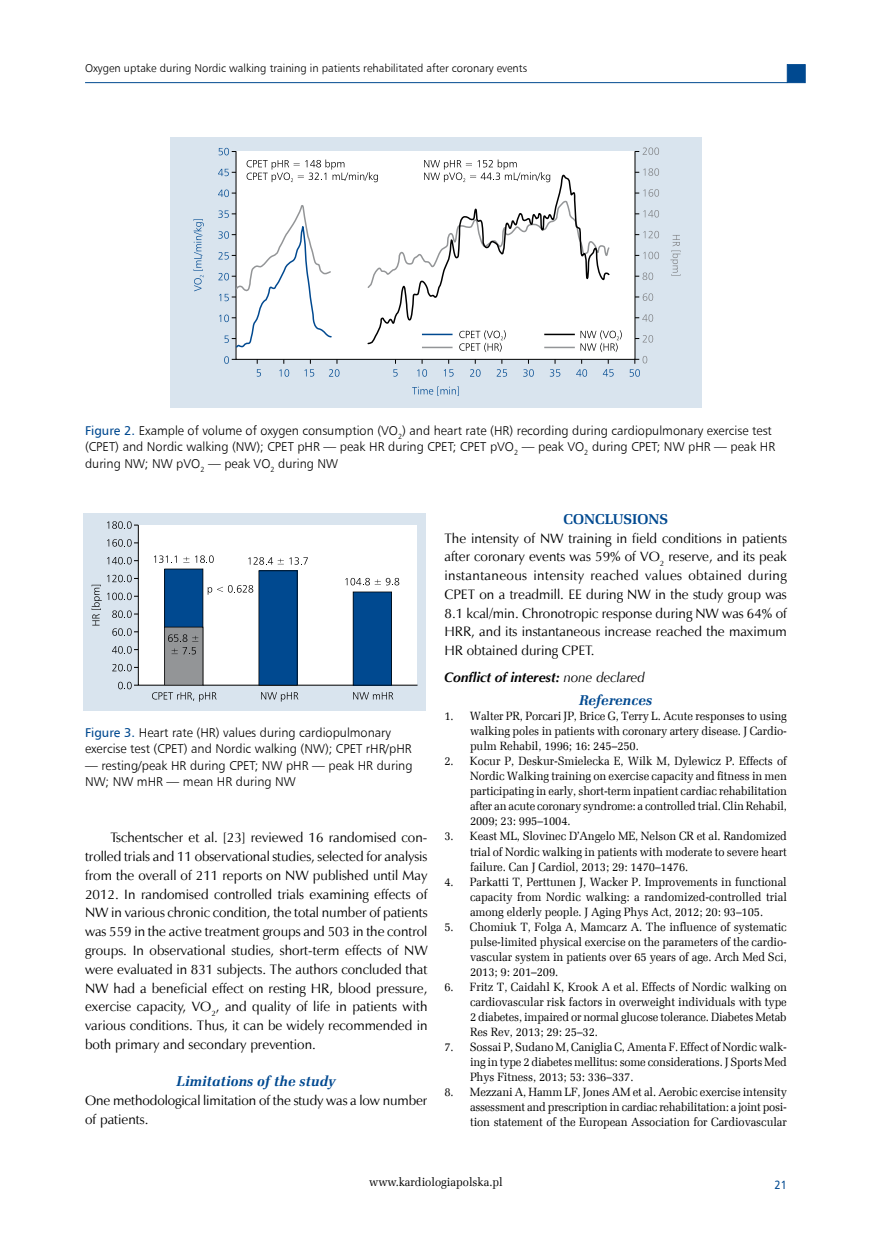
<style>
.page{position:relative;width:872px;height:1234px;background:#fff}
.page>*{position:absolute;margin:0;border:0;box-sizing:border-box;transform-origin:0 0}
.t1{font:italic 700 14.25px "Zapf Ellipt EU";color:#004990}
.t2{font:700 14.25px "Zapf Ellipt EU";color:#004990}
.t3{font:13.65px/18.8px "Zapf Humnst EU";color:#000;text-align:justify}
.t4{font:italic 700 13.65px "Zapf Humnst EU";color:#000}
.t5{font:12.75px/16.5px "Humnst 777 Lt EU";color:#000}
.t6{font:12px/15px "Zapf Ellipt EU";letter-spacing:-.01em;color:#000;text-align:justify;scale:.95 1}
.t7{font:12px "Humnst 777 EU";color:#004990;scale:.9 1}
.t8{font:11.25px "Humnst 777 Lt EU";color:#000}
.s1{font-family:"Humnst 777 EU";color:#004990}
.s2{font-weight:400}
</style>
<div class="page">
<hr style="left:85px;top:82px;width:702px;height:1px;background:#004990">
<div style="left:787px;top:64px;width:18px;height:19px;background:#004990;border:1px solid #004990"></div>
<div style="left:170px;top:138px;width:532px;height:270px;background:#d9e4ee"></div>
<div style="left:236px;top:151px;width:399px;height:208px;background:#fff"></div>
<svg style="left:257px;top:359px;width:4px;height:17px"></svg>
<svg style="left:279px;top:359px;width:10px;height:17px"></svg>
<svg style="left:304px;top:359px;width:10px;height:17px"></svg>
<svg style="left:329px;top:359px;width:10px;height:17px"></svg>
<svg style="left:393px;top:359px;width:4px;height:17px"></svg>
<svg style="left:417px;top:359px;width:10px;height:17px"></svg>
<svg style="left:444px;top:359px;width:9px;height:17px"></svg>
<svg style="left:470px;top:359px;width:10px;height:17px"></svg>
<svg style="left:496px;top:359px;width:11px;height:17px"></svg>
<svg style="left:523px;top:359px;width:11px;height:17px"></svg>
<svg style="left:550px;top:359px;width:10px;height:17px"></svg>
<svg style="left:576px;top:359px;width:11px;height:17px"></svg>
<svg style="left:603px;top:359px;width:10px;height:17px"></svg>
<svg style="left:412px;top:386px;width:47px;height:9px"></svg>
<svg style="left:247px;top:159px;width:119px;height:23px"></svg>
<svg style="left:459px;top:345px;width:43px;height:7px"></svg>
<svg style="left:580px;top:330px;width:42px;height:22px"></svg>
<svg style="left:219px;top:148px;width:17px;height:7px"></svg>
<svg style="left:218px;top:169px;width:18px;height:7px"></svg>
<svg style="left:218px;top:189px;width:18px;height:8px"></svg>
<svg style="left:224px;top:356px;width:12px;height:8px"></svg>
<svg style="left:635px;top:147px;width:24px;height:8px"></svg>
<svg style="left:635px;top:168px;width:24px;height:8px"></svg>
<svg style="left:635px;top:189px;width:24px;height:8px"></svg>
<svg style="left:635px;top:210px;width:24px;height:7px"></svg>
<svg style="left:635px;top:231px;width:24px;height:7px"></svg>
<svg style="left:635px;top:252px;width:24px;height:7px"></svg>
<svg style="left:635px;top:272px;width:18px;height:8px"></svg>
<svg style="left:635px;top:293px;width:18px;height:8px"></svg>
<svg style="left:635px;top:314px;width:18px;height:8px"></svg>
<svg style="left:635px;top:335px;width:18px;height:7px"></svg>
<svg style="left:629px;top:356px;width:18px;height:20px"></svg>
<svg style="left:193px;top:219px;width:11px;height:72px"></svg>
<svg style="left:670px;top:235px;width:10px;height:40px"></svg>
<hr style="left:422px;top:346px;width:30px;height:2px;background:#939597">
<hr style="left:544px;top:346px;width:31px;height:2px;background:#939597">
<svg style="left:218px;top:205px;width:114px;height:144px"></svg>
<svg style="left:366px;top:172px;width:244px;height:173px"></svg>
<svg style="left:424px;top:159px;width:126px;height:23px"></svg>
<div style="left:84px;top:513px;width:342px;height:197px;background:#d9e4ee"></div>
<div style="left:138px;top:524px;width:280px;height:161px;background:#fff"></div>
<svg style="left:107px;top:521px;width:31px;height:7px"></svg>
<svg style="left:107px;top:539px;width:31px;height:7px"></svg>
<svg style="left:107px;top:557px;width:31px;height:7px"></svg>
<svg style="left:118px;top:681px;width:20px;height:8px"></svg>
<svg style="left:112px;top:646px;width:26px;height:7px"></svg>
<svg style="left:152px;top:692px;width:65px;height:9px"></svg>
<svg style="left:261px;top:692px;width:37px;height:9px"></svg>
<svg style="left:353px;top:692px;width:40px;height:7px"></svg>
<svg style="left:353px;top:591px;width:39px;height:94px;background:#01478a"></svg>
<svg style="left:112px;top:663px;width:26px;height:8px"></svg>
<svg style="left:92px;top:574px;width:46px;height:61px"></svg>
<svg style="left:345px;top:577px;width:54px;height:8px"></svg>
<svg style="left:154px;top:555px;width:154px;height:130px;background:#97aec6"></svg>
<p class="t8" style="left:85px;top:61px;width:443px">Oxygen uptake during Nordic walking training in patients rehabilitated after coronary events</p>
<p class="t5" style="left:85px;top:422px;width:691px"><span class="s1">Figure 2.</span> Example of volume of oxygen consumption (VO<sub>2</sub>) and heart rate (HR) recording during cardiopulmonary exercise test (CPET) and Nordic walking (NW); CPET pHR — peak HR during CPET; CPET pVO<sub>2</sub> — peak VO<sub>2</sub> during CPET; NW pHR — peak HR during NW; NW pVO<sub>2</sub> — peak VO<sub>2</sub> during NW</p>
<p class="t5" style="left:85px;top:724px;width:328px"><span class="s1">Figure 3.</span> Heart rate (HR) values during cardiopulmonary exercise test (CPET) and Nordic walking (NW); CPET rHR/pHR</p>
<p class="t5" style="left:85px;top:757px;width:329px">— resting/peak HR during CPET; NW pHR — peak HR during<br>NW; NW mHR — mean HR during NW</p>
<p class="t3" style="left:85px;top:828px;width:344px;text-indent:25px">Tschentscher et al. [23] reviewed 16 randomised con&shy;trolled trials and 11 observational studies, selected for analysis from the overall of 211 reports on NW published until May 2012. In randomised controlled trials examining effects of NW in various chronic condition, the total number of patients was 559 in the active treatment groups and 503 in the control groups. In observational studies, short-term effects of NW were evaluated in 831 subjects. The authors concluded that NW had a beneficial effect on resting HR, blood pressure, exercise capacity, VO<sub>2</sub>, and quality of life in patients with various conditions. Thus, it can be widely recommended in both primary and secondary prevention.</p>
<p class="t1" style="left:176px;top:1072px;width:161px">Limitations of the study</p>
<p class="t3" style="left:85px;top:1090px;width:344px">One methodological limitation of the study was a low number of patients.</p>
<p class="t2" style="left:563px;top:510px;width:106px">CONCLUSIONS</p>
<p class="t3" style="left:444px;top:528px;width:344px">The intensity of NW training in field conditions in patients after coronary events was 59% of VO<sub>2</sub> reserve, and its peak instantaneous intensity reached values obtained during CPET on a treadmill. EE during NW in the study group was 8.1 kcal/min. Chronotropic response during NW was 64% of HRR, and its instantaneous increase reached the maximum HR obtained during CPET.</p>
<p class="t4" style="left:444px;top:669px;width:202px">Conflict of interest: <span class="s2">none declared</span></p>
<p class="t1" style="left:579px;top:691px;width:75px">References</p>
<p class="t6" style="left:470px;top:708px;width:335px;text-indent:-26px">1. Walter PR, Porcari JP, Brice G, Terry L. Acute responses to using walking poles in patients with coronary artery disease. J Cardio&shy;pulm Rehabil, 1996; 16: 245–250.</p>
<p class="t6" style="left:470px;top:753px;width:335px;text-indent:-26px">2. Kocur P, Deskur-Smielecka E, Wilk M, Dylewicz P. Effects of Nordic Walking training on exercise capacity and fitness in men participating in early, short-term inpatient cardiac rehabilitation after an acute coronary syndrome: a controlled trial. Clin Rehabil, 2009; 23: 995–1004.</p>
<p class="t6" style="left:470px;top:828px;width:335px;text-indent:-26px">3. Keast ML, Slovinec D’Angelo ME, Nelson CR et al. Randomized trial of Nordic walking in patients with moderate to severe heart failure. Can J Cardiol, 2013; 29: 1470–1476.</p>
<p class="t6" style="left:470px;top:873px;width:335px;text-indent:-26px">4. Parkatti T, Perttunen J, Wacker P. Improvements in functional capacity from Nordic walking: a randomized-controlled trial among elderly people. J Aging Phys Act, 2012; 20: 93–105.</p>
<p class="t6" style="left:470px;top:918px;width:335px;text-indent:-26px">5. Chomiuk T, Folga A, Mamcarz A. The influence of systematic pulse-limited physical exercise on the parameters of the cardio&shy;vascular system in patients over 65 years of age. Arch Med Sci, 2013; 9: 201–209.</p>
<p class="t6" style="left:470px;top:978px;width:335px;text-indent:-26px">6. Fritz T, Caidahl K, Krook A et al. Effects of Nordic walking on cardiovascular risk factors in overweight individuals with type 2 diabetes, impaired or normal glucose tolerance. Diabetes Metab Res Rev, 2013; 29: 25–32.</p>
<p class="t6" style="left:470px;top:1038px;width:335px;text-indent:-26px">7. Sossai P, Sudano M, Caniglia C, Amenta F. Effect of Nordic walk&shy;ing in type 2 diabetes mellitus: some considerations. J Sports Med Phys Fitness, 2013; 53: 336–337.</p>
<p class="t6" style="left:470px;top:1083px;width:335px;text-indent:-26px">8. Mezzani A, Hamm LF, Jones AM et al. Aerobic exercise intensity assessment and prescription in cardiac rehabilitation: a joint posi&shy;tion statement of the European Association for Cardiovascular</p>
<p class="t6" style="left:369px;top:1173px;width:142px">www.kardiologiapolska.pl</p>
<p class="t7" style="left:774px;top:1176px;width:15px">21</p>
</div>
